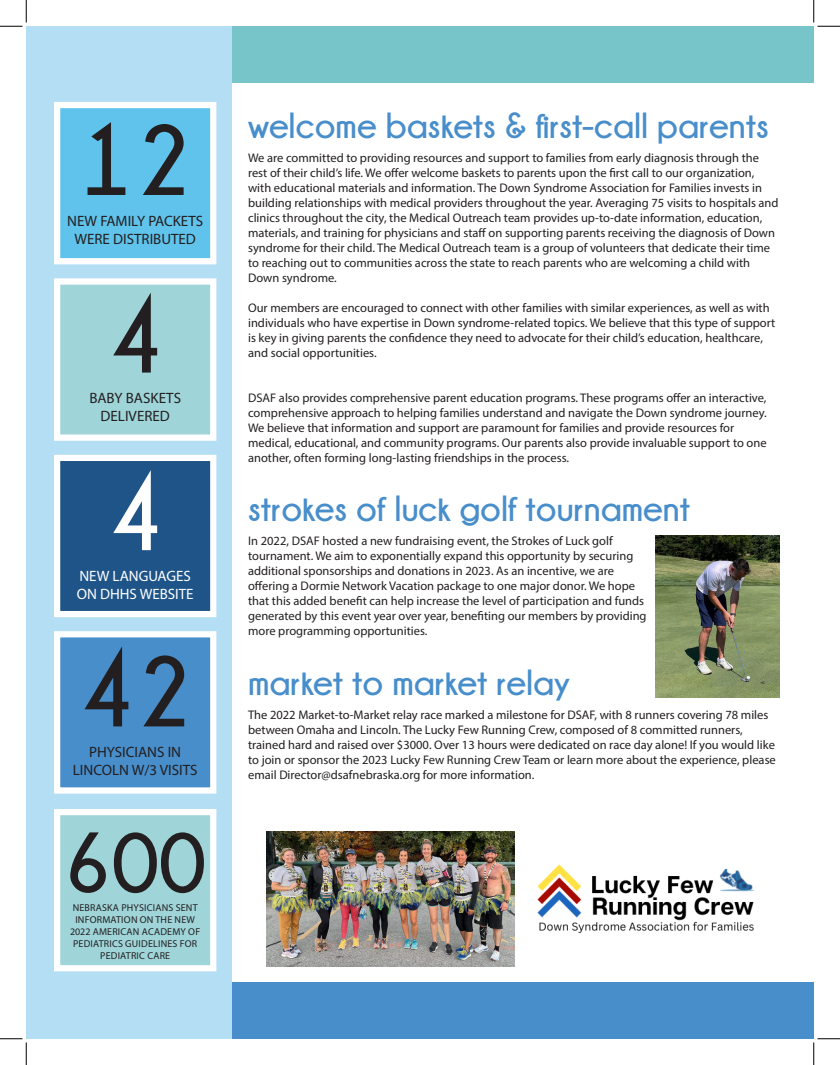
<style>
.page{position:relative;width:840px;height:1065px;background:#fff}
.page>*{position:absolute;margin:0;border:0;box-sizing:border-box;transform-origin:0 0}
.t1{font:700 100px "Champagne&Limousines";color:#231f20}
.t2{font:700 100px "Champagne&Limousines";color:#fff}
.t3{font:700 85px "Champagne&Limousines";color:#231f20}
.t4{font:700 36.25px "Champagne&Limousines";color:#488ecb}
.t5{font:15px/18px "Myriad Pro";color:#231f20;text-align:center}
.t6{font:15px "Myriad Pro";color:#fff}
.t7{font:12.5px/15px "Myriad Pro";color:#231f20}
.t8{font:10px/12px "Myriad Pro";letter-spacing:.02em;color:#231f20;text-align:center}
</style>
<div class="page">
<div style="left:26px;top:26px;width:788px;height:56px;background:#77c5c9"></div>
<div style="left:26px;top:982px;width:788px;height:57px;background:#488ecb"></div>
<img style="left:655px;top:535px;width:124px;height:162px">
<img style="left:537px;top:864px;width:217px;height:70px">
<img style="left:267px;top:831px;width:247px;height:135px">
<div style="left:26px;top:26px;width:206px;height:1013px;background:#b3def4"></div>
<div style="left:54px;top:102px;width:162px;height:162px;background:#5fc3eb;border:6px solid #fff"></div>
<div style="left:54px;top:278px;width:162px;height:163px;background:#9fd5d9;border:6px solid #fff"></div>
<div style="left:54px;top:455px;width:162px;height:162px;background:#1e5488;border:6px solid #fff"></div>
<div style="left:54px;top:631px;width:162px;height:163px;background:#488ecb;border:6px solid #fff"></div>
<div style="left:54px;top:809px;width:162px;height:162px;background:#9fd5d9;border:6px solid #fff"></div>
<svg style="left:0;top:0;width:27px;height:27px"></svg>
<svg style="left:0;top:1039px;width:27px;height:26px"></svg>
<svg style="left:814px;top:0;width:26px;height:27px"></svg>
<svg style="left:814px;top:1039px;width:26px;height:26px"></svg>
<p class="t1" style="left:78px;top:105px;width:115px">12</p>
<p class="t5" style="left:67px;top:211px;width:138px">NEW FAMILY PACKETS<br>WERE DISTRIBUTED</p>
<p class="t1" style="left:107px;top:283px;width:59px">4</p>
<p class="t5" style="left:89px;top:389px;width:93px">BABY BASKETS</p>
<p class="t5" style="left:101px;top:407px;width:71px">DELIVERED</p>
<p class="t2" style="left:107px;top:460px;width:59px">4</p>
<p class="t6" style="left:79px;top:567px;width:113px">NEW LANGUAGES</p>
<p class="t6" style="left:77px;top:585px;width:118px">ON DHHS WEBSITE</p>
<p class="t1" style="left:78px;top:637px;width:116px">42</p>
<p class="t5" style="left:89px;top:743px;width:93px">PHYSICIANS IN</p>
<p class="t5" style="left:73px;top:761px;width:126px">LINCOLN W/3 VISITS</p>
<p class="t3" style="left:64px;top:816px;width:143px">600</p>
<p class="t8" style="left:70px;top:902px;width:132px">NEBRASKA PHYSICIANS SENT<br>INFORMATION ON THE NEW<br>2022 AMERICAN ACADEMY OF<br>PEDIATRICS GUIDELINES FOR<br>PEDIATRIC CARE</p>
<p class="t4" style="left:248px;top:106px;width:522px">welcome baskets &amp; first-call parents</p>
<p class="t7" style="left:248px;top:151px;width:532px">We are committed to providing resources and support to families from early diagnosis through the rest of their child’s life. We offer welcome baskets to parents upon the first call to our organization, with educational materials and information. The Down Syndrome Association for Families invests in building relationships with medical providers throughout the year. Averaging 75 visits to hospitals and clinics throughout the city, the Medical Outreach team provides up-to-date information, education, materials, and training for physicians and staff on supporting parents receiving the diagnosis of Down syndrome for their child. The Medical Outreach team is a group of volunteers that dedicate their time to reaching out to communities across the state to reach parents who are welcoming a child with Down syndrome.</p>
<p class="t7" style="left:248px;top:301px;width:529px">Our members are encouraged to connect with other families with similar experiences, as well as with individuals who have expertise in Down syndrome-related topics. We believe that this type of support is key in giving parents the confidence they need to advocate for their child’s education, healthcare, and social opportunities.</p>
<p class="t7" style="left:248px;top:391px;width:520px">DSAF also provides comprehensive parent education programs. These programs offer an interactive, comprehensive approach to helping families understand and navigate the Down syndrome journey.<br>We believe that information and support are paramount for families and provide resources for medical, educational, and community programs. Our parents also provide invaluable support to one another, often forming long-lasting friendships in the process.</p>
<p class="t4" style="left:248px;top:488px;width:444px">strokes of luck golf tournament</p>
<p class="t7" style="left:248px;top:533px;width:400px">In 2022, DSAF hosted a new fundraising event, the Strokes of Luck golf tournament. We aim to exponentially expand this opportunity by securing additional sponsorships and donations in 2023. As an incentive, we are offering a Dormie Network Vacation package to one major donor. We hope that this added benefit can help increase the level of participation and funds generated by this event year over year, benefiting our members by providing more programming opportunities.</p>
<p class="t4" style="left:248px;top:662px;width:324px">market to market relay</p>
<p class="t7" style="left:248px;top:707px;width:529px">The 2022 Market-to-Market relay race marked a milestone for DSAF, with 8 runners covering 78 miles between Omaha and Lincoln. The Lucky Few Running Crew, composed of 8 committed runners, trained hard and raised over $3000. Over 13 hours were dedicated on race day alone! If you would like to join or sponsor the 2023 Lucky Few Running Crew Team or learn more about the experience, please email Director@dsafnebraska.org for more information.</p>
</div>
